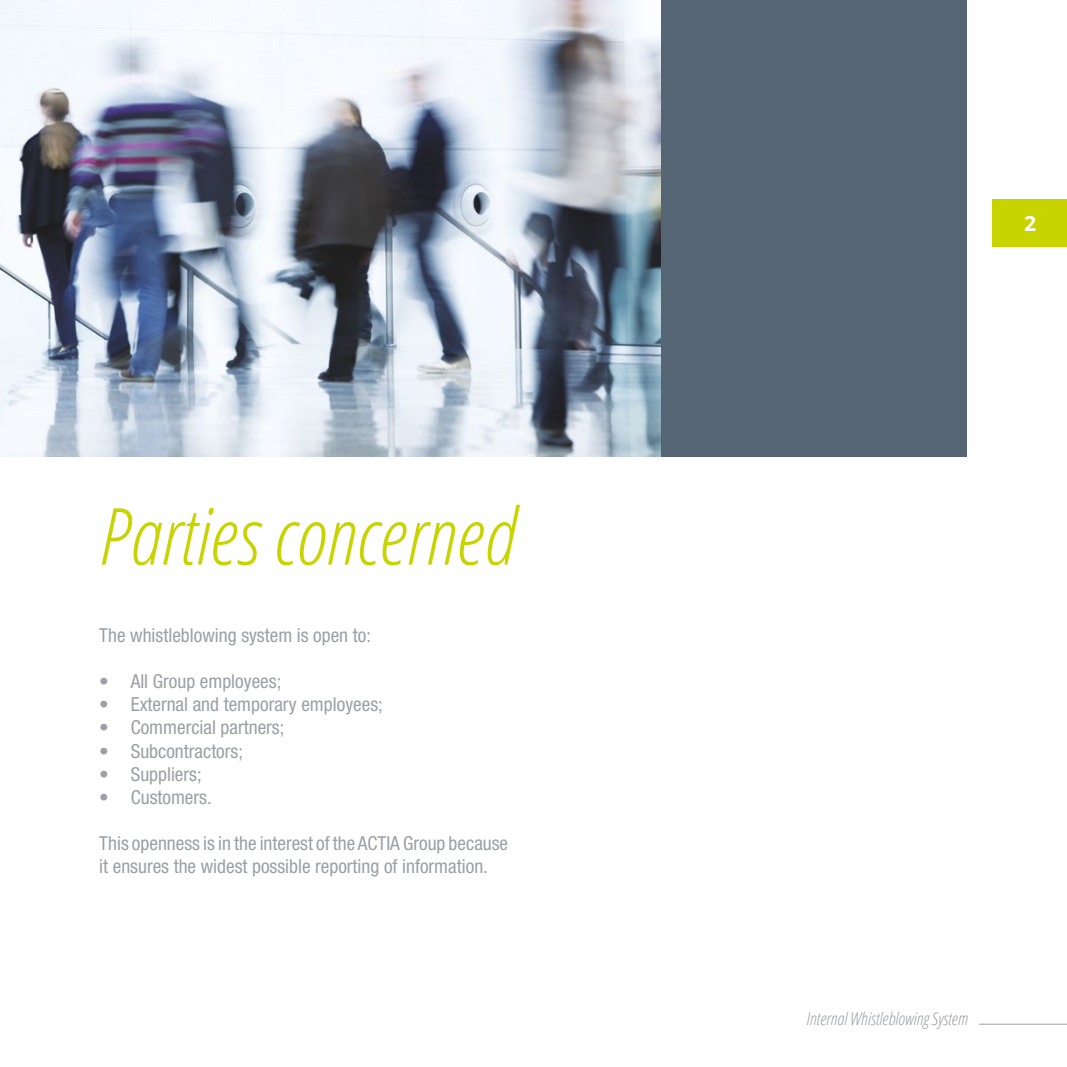
<style>
.page{position:relative;width:1067px;height:1067px;background:#fff}
.page>*{position:absolute;margin:0;border:0;box-sizing:border-box;transform-origin:0 0}
.t1{font:italic 300 condensed 78.75px "Open Sans";color:#c8d400}
.t2{font:700 21px "Open Sans";color:#fff}
.t3{font:condensed 19.25px/23.1px "Helvetica Neue";color:#9c9fa5}
.t4{font:italic 300 condensed 17.5px "Open Sans";color:#9c9fa5}
</style>
<div class="page">
<div style="left:992px;top:199px;width:75px;height:48px;background:#c8d400"></div>
<hr style="left:979px;top:1023px;width:88px;height:1px;background:#9c9fa5">
<div style="left:0;top:0;width:966px;height:457px;background:#556574"></div>
<img style="left:0;top:0;width:660px;height:457px">
<h1 class="t1" style="left:99px;top:482px;width:417px">Parties concerned</h1>
<p class="t3" style="left:99px;top:623px;width:273px">The whistleblowing system is open to:</p>
<p class="t3" style="left:99px;top:669px;width:184px">• All Group employees;</p>
<p class="t3" style="left:99px;top:693px;width:285px">• External and temporary employees;</p>
<p class="t3" style="left:99px;top:716px;width:187px">• Commercial partners;</p>
<p class="t3" style="left:99px;top:739px;width:145px">• Subcontractors;</p>
<p class="t3" style="left:99px;top:762px;width:104px">• Suppliers;</p>
<p class="t3" style="left:99px;top:785px;width:114px">• Customers.</p>
<p class="t3" style="left:99px;top:831px;width:410px">This openness is in the interest of the ACTIA Group because it ensures the widest possible reporting of information.</p>
<p class="t2" style="left:1024px;top:209px;width:13px">2</p>
<p class="t4" style="left:806px;top:1006px;width:163px">Internal Whistleblowing System</p>
</div>
